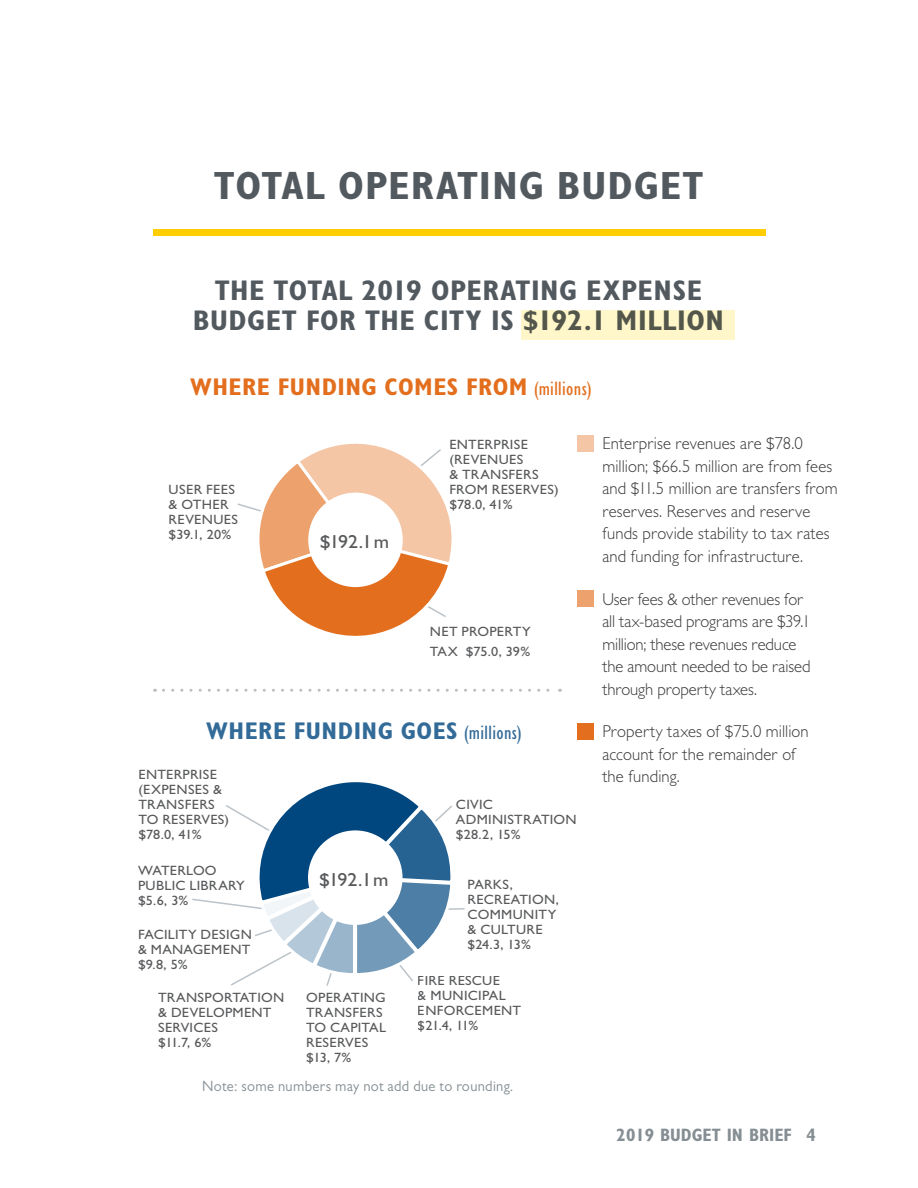
<style>
.page{position:relative;width:918px;height:1188px;background:#fff}
.page>*{position:absolute;margin:0;border:0;box-sizing:border-box;transform-origin:0 0}
.BinB_-_Page_Subhead{font:700 condensed 39.45px "Gill Sans MT Std";letter-spacing:.02em;color:#52595f;scale:1.06 1}
.BinB_Page_-_Large_Ca{font:700 condensed 28.5px/30px "Gill Sans MT Std";letter-spacing:.02em;color:#52595f;text-align:center;scale:1.05 1}
.BinB_-_Subhead{font:700 condensed 24.15px "Gill Sans MT Std";letter-spacing:.02em;color:#e36f1e;scale:1.05 1}
.BinB_-_Subhead-2{font:700 condensed 24.15px "Gill Sans MT Std";letter-spacing:.02em;color:#336b98;scale:1.05 1}
.t1{font:500 18.9px "Gill Sans MT Std";letter-spacing:-.03em;color:#58595b;scale:1.06 1}
.t2{font:700 condensed 18px "Gill Sans MT Std";color:#858e93}
.BinB_Body{font:300 17.25px/22.5px "Gill Sans MT Std";letter-spacing:.005em;color:#383839}
.t3{font:15px "Gill Sans MT Std";letter-spacing:.02em;color:#858e93}
.BinB_Pie_Chart_Text{font:500 13.5px/15px "Gill Sans MT Std";letter-spacing:.02em;color:#58595b;scale:1.06 1}
.s1{font-weight:400;font-size:19.95px}
</style>
<div class="page">
<div style="left:154px;top:230px;width:612px;height:6px;background:#ffce02"></div>
<div style="left:521px;top:310px;width:213px;height:30px;background:#fff7ca"></div>
<div style="left:577px;top:435px;width:17px;height:17px;background:#f4c6a5"></div>
<div style="left:577px;top:591px;width:17px;height:16px;background:#eda26d"></div>
<div style="left:577px;top:723px;width:17px;height:17px;background:#e36f1e"></div>
<svg style="left:164px;top:689px;width:397px;height:3px"></svg>
<svg style="left:192px;top:782px;width:273px;height:204px"></svg>
<div style="left:308px;top:830px;width:95px;height:95px;background:#fff;border-radius:50%"></div>
<svg style="left:237px;top:443px;width:215px;height:193px"></svg>
<div style="left:308px;top:493px;width:95px;height:94px;background:#fff;border-radius:50%"></div>
<p class="BinB_-_Page_Subhead" style="left:214px;top:162px;width:463px">TOTAL OPERATING BUDGET</p>
<p class="BinB_Page_-_Large_Ca" style="left:193px;top:275px;width:508px">THE TOTAL 2019 OPERATING EXPENSE<br>BUDGET FOR THE CITY IS $192.1 MILLION</p>
<p class="BinB_-_Subhead" style="left:190px;top:373px;width:384px">WHERE FUNDING COMES FROM <span class="s1">(millions)</span></p>
<p class="BinB_Pie_Chart_Text" style="left:169px;top:482px;width:67px">USER FEES &amp; OTHER<br>REVENUES $39.1, 20%</p>
<h3 class="t1" style="left:320px;top:530px;width:67px">$192.1 m</h3>
<p class="BinB_Pie_Chart_Text" style="left:449px;top:437px;width:105px">ENTERPRISE (REVENUES<br>&amp; TRANSFERS<br>FROM RESERVES) $78.0, 41%</p>
<p class="BinB_Pie_Chart_Text" style="left:430px;top:622px;width:97px;line-height:19.5px">NET PROPERTY<br>TAX $75.0, 39%</p>
<p class="BinB_-_Subhead-2" style="left:206px;top:716px;width:302px">WHERE FUNDING GOES <span class="s1">(millions)</span></p>
<p class="BinB_Pie_Chart_Text" style="left:138px;top:766px;width:87px">ENTERPRISE (EXPENSES &amp;<br>TRANSFERS<br>TO RESERVES)</p>
<p class="BinB_Pie_Chart_Text" style="left:138px;top:826px;width:61px">$78.0, 41%</p>
<p class="BinB_Pie_Chart_Text" style="left:456px;top:797px;width:115px">CIVIC<br>ADMINISTRATION $28.2, 15%</p>
<p class="BinB_Pie_Chart_Text" style="left:468px;top:877px;width:88px">PARKS,<br>RECREATION,<br>COMMUNITY &amp; CULTURE $24.3, 13%</p>
<p class="BinB_Pie_Chart_Text" style="left:418px;top:973px;width:99px">FIRE RESCUE<br>&amp; MUNICIPAL<br>ENFORCEMENT $21.4, 11%</p>
<p class="BinB_Pie_Chart_Text" style="left:138px;top:863px;width:102px">WATERLOO<br>PUBLIC LIBRARY $5.6, 3%</p>
<p class="BinB_Pie_Chart_Text" style="left:138px;top:926px;width:109px;text-align:justify">FACILITY DESIGN &amp; MANAGEMENT $9.8, 5%</p>
<h3 class="t1" style="left:319px;top:868px;width:67px">$192.1 m</h3>
<p class="BinB_Pie_Chart_Text" style="left:158px;top:990px;width:120px">TRANSPORTATION &amp; DEVELOPMENT<br>SERVICES<br>$11.7, 6%</p>
<p class="t3" style="left:202px;top:1077px;width:313px">Note: some numbers may not add due to rounding.</p>
<p class="BinB_Pie_Chart_Text" style="left:306px;top:990px;width:77px">OPERATING<br>TRANSFERS<br>TO CAPITAL<br>RESERVES $13, 7%</p>
<p class="BinB_Body" style="left:602px;top:432px;width:237px">Enterprise revenues are $78.0 million; $66.5 million are from fees and $11.5 million are transfers from reserves. Reserves and reserve funds provide stability to tax rates and funding for infrastructure.</p>
<p class="BinB_Body" style="left:602px;top:587px;width:210px">User fees &amp; other revenues for all tax-based programs are $39.1 million; these revenues reduce the amount needed to be raised through property taxes.</p>
<p class="BinB_Body" style="left:602px;top:720px;width:208px">Property taxes of $75.0 million account for the remainder of the funding.</p>
<h3 class="t2" style="left:617px;top:1124px;width:201px">2019 BUDGET IN BRIEF 4</h3>
</div>
